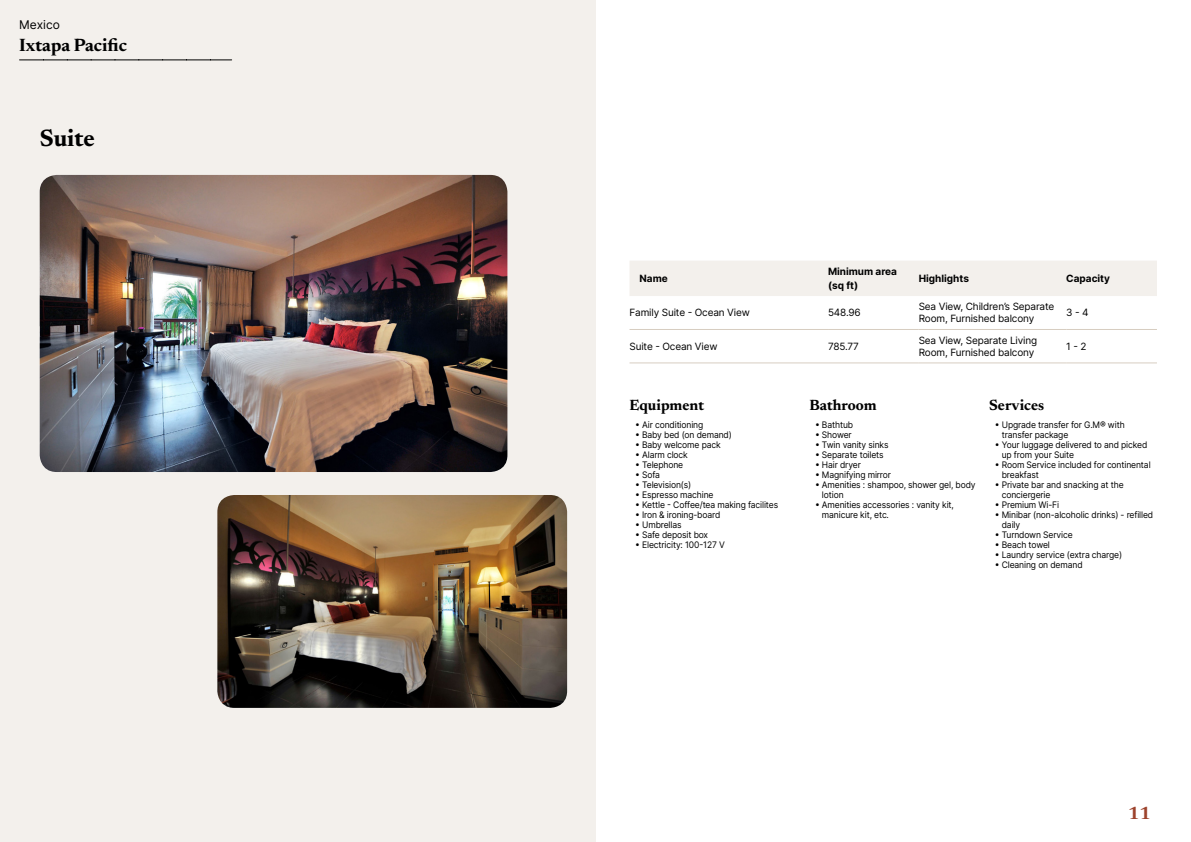
<style>
.page{position:relative;width:1191px;height:842px;background:#fff}
.page>*{position:absolute;margin:0;border:0;box-sizing:border-box;transform-origin:0 0}
.t1{font:700 24px "Newsreader 24 pt";color:#000}
.t2{font:700 18px "Newsreader 24 pt";color:#000}
.t3{font:700 18px "Newsreader 24 pt";color:#9d432c}
.t4{font:700 15px "Newsreader 24 pt";color:#000}
.t5{font:12px "Inter";color:#000}
.t6{font:10px/12px "Inter";letter-spacing:-.015em;color:#000}
.t7{font:700 10px/14px "Inter";color:#000}
.t8{font:9px/10px "Inter";letter-spacing:-.015em;color:#000;scale:.95 1}
</style>
<div class="page">
<div style="left:0;top:0;width:595px;height:842px;background:#f3f0ec"></div>
<img style="left:40px;top:175px;width:467px;height:297px">
<img style="left:217px;top:495px;width:350px;height:213px">
<svg style="left:20px;top:60px;width:212px;height:1px"></svg>
<div style="left:630px;top:261px;width:527px;height:35px;background:#f3f0ec"></div>
<hr style="left:629px;top:329px;width:199px;height:1px;background:#d7cdc1">
<hr style="left:828px;top:329px;width:90px;height:1px;background:#d7cdc1">
<hr style="left:918px;top:329px;width:148px;height:1px;background:#d7cdc1">
<hr style="left:1066px;top:329px;width:91px;height:1px;background:#d7cdc1">
<hr style="left:629px;top:362px;width:199px;height:1px;background:#d7cdc1">
<hr style="left:828px;top:362px;width:90px;height:1px;background:#d7cdc1">
<hr style="left:918px;top:362px;width:148px;height:1px;background:#d7cdc1">
<hr style="left:1066px;top:362px;width:91px;height:1px;background:#d7cdc1">
<h3 class="t5" style="left:19px;top:15px;width:42px">Mexico</h3>
<h2 class="t2" style="left:19px;top:32px;width:109px">Ixtapa Pacific</h2>
<h1 class="t1" style="left:40px;top:121px;width:57px">Suite</h1>
<p class="t7" style="left:639px;top:271px;width:30px">Name</p>
<p class="t7" style="left:828px;top:264px;width:70px">Minimum area (sq ft)</p>
<p class="t7" style="left:918px;top:271px;width:52px">Highlights</p>
<p class="t7" style="left:1066px;top:271px;width:45px">Capacity</p>
<p class="t6" style="left:629px;top:307px;width:122px">Family Suite - Ocean View</p>
<p class="t6" style="left:828px;top:307px;width:34px">548.96</p>
<p class="t6" style="left:918px;top:301px;width:137px">Sea View, Children’s Separate<br>Room, Furnished balcony</p>
<p class="t6" style="left:1066px;top:307px;width:24px">3 - 4</p>
<p class="t6" style="left:629px;top:340px;width:90px">Suite - Ocean View</p>
<p class="t6" style="left:828px;top:340px;width:33px">785.77</p>
<p class="t6" style="left:918px;top:334px;width:120px">Sea View, Separate Living<br>Room, Furnished balcony</p>
<p class="t6" style="left:1066px;top:340px;width:22px">1 - 2</p>
<h3 class="t4" style="left:629px;top:394px;width:76px">Equipment</h3>
<p class="t8" style="left:635px;top:420px;width:73px">• Air conditioning</p>
<p class="t8" style="left:635px;top:430px;width:103px">• Baby bed (on demand)</p>
<p class="t8" style="left:635px;top:440px;width:92px">• Baby welcome pack</p>
<p class="t8" style="left:635px;top:450px;width:57px">• Alarm clock</p>
<p class="t8" style="left:635px;top:460px;width:52px">• Telephone</p>
<p class="t8" style="left:635px;top:470px;width:28px">• Sofa</p>
<p class="t8" style="left:635px;top:480px;width:61px">• Television(s)</p>
<p class="t8" style="left:635px;top:490px;width:84px">• Espresso machine</p>
<p class="t8" style="left:635px;top:500px;width:152px">• Kettle - Coffee/tea making facilites</p>
<p class="t8" style="left:635px;top:510px;width:91px">• Iron &amp; ironing-board</p>
<p class="t8" style="left:635px;top:520px;width:50px">• Umbrellas</p>
<p class="t8" style="left:635px;top:530px;width:78px">• Safe deposit box</p>
<p class="t8" style="left:635px;top:540px;width:96px">• Electricity: 100-127 V</p>
<h3 class="t4" style="left:809px;top:394px;width:69px">Bathroom</h3>
<p class="t8" style="left:815px;top:420px;width:42px">• Bathtub</p>
<p class="t8" style="left:815px;top:430px;width:40px">• Shower</p>
<p class="t8" style="left:815px;top:440px;width:79px">• Twin vanity sinks</p>
<p class="t8" style="left:815px;top:450px;width:74px">• Separate toilets</p>
<p class="t8" style="left:815px;top:460px;width:50px">• Hair dryer</p>
<p class="t8" style="left:815px;top:470px;width:82px">• Magnifying mirror</p>
<p class="t8" style="left:822px;top:480px;width:163px;text-indent:-7px">• Amenities : shampoo, shower gel, body lotion</p>
<p class="t8" style="left:822px;top:500px;width:140px;text-indent:-7px">• Amenities accessories : vanity kit, manicure kit, etc.</p>
<h3 class="t4" style="left:989px;top:394px;width:57px">Services</h3>
<p class="t8" style="left:1001px;top:420px;width:131px;text-indent:-7px">• Upgrade transfer for G.M® with transfer package</p>
<p class="t8" style="left:1001px;top:440px;width:155px;text-indent:-7px">• Your luggage delivered to and picked up from your Suite</p>
<p class="t8" style="left:1001px;top:460px;width:158px;text-indent:-7px">• Room Service included for continental breakfast</p>
<p class="t8" style="left:1001px;top:480px;width:130px;text-indent:-7px">• Private bar and snacking at the conciergerie</p>
<p class="t8" style="left:994px;top:500px;width:69px">• Premium Wi-Fi</p>
<p class="t8" style="left:1001px;top:510px;width:161px;text-indent:-7px">• Minibar (non-alcoholic drinks) - refilled daily</p>
<p class="t8" style="left:994px;top:530px;width:84px">• Turndown Service</p>
<p class="t8" style="left:994px;top:540px;width:59px">• Beach towel</p>
<p class="t8" style="left:994px;top:550px;width:136px">• Laundry service (extra charge)</p>
<p class="t8" style="left:994px;top:560px;width:94px">• Cleaning on demand</p>
<h2 class="t3" style="left:1128px;top:800px;width:24px">11</h2>
</div>
